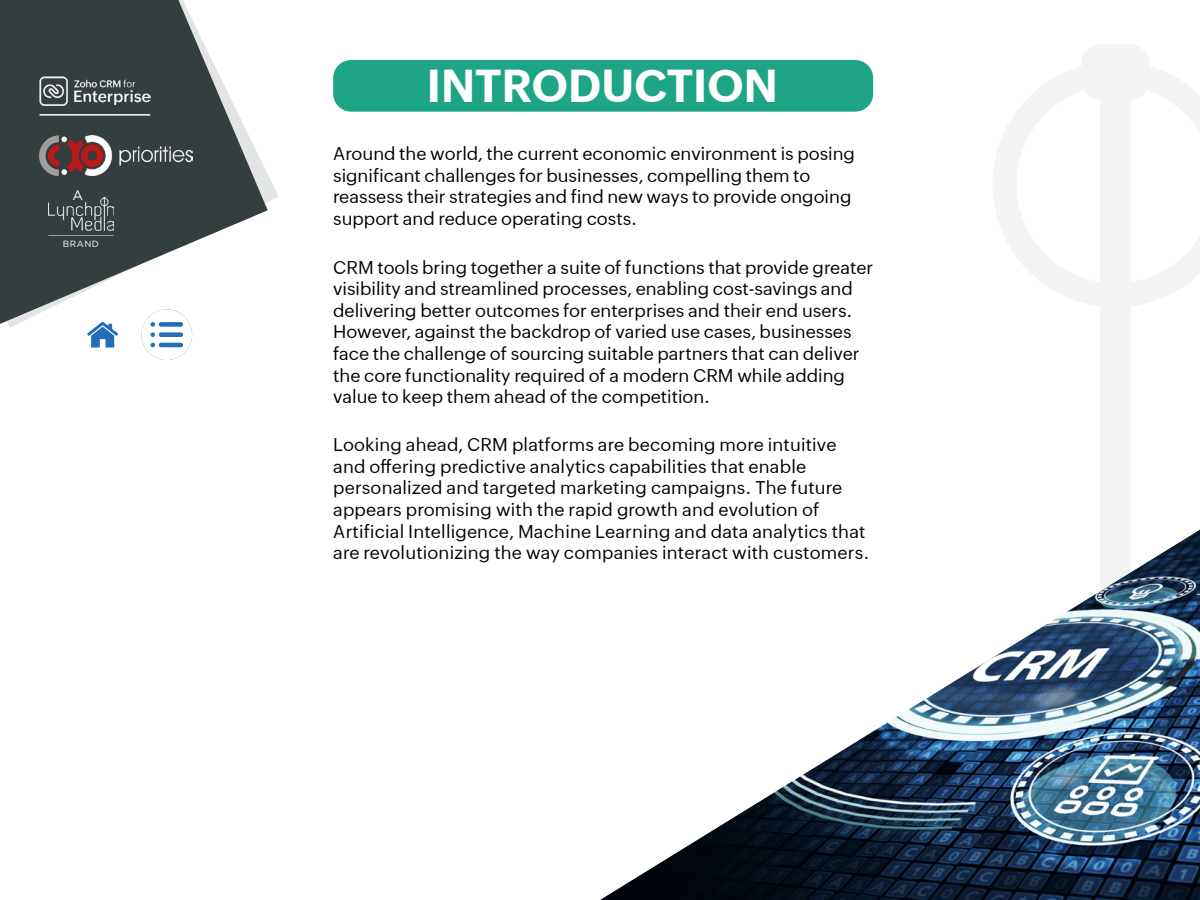
<style>
.page{position:relative;width:1200px;height:900px;background:#fff}
.page>*{position:absolute;margin:0;border:0;box-sizing:border-box;transform-origin:0 0}
.t1{font:700 45px "Zoho Puvi";color:#fff}
.t2{font:18px/21.6px "Zoho Puvi";color:#000}
.t3{font:13.5px "Gotham";color:#fff}
.t4{font:9px "Gotham";letter-spacing:.05em;color:#fff}
</style>
<div class="page">
<svg style="left:0;top:0;width:268px;height:327px;fill:#353e3f"></svg>
<img style="left:39px;top:135px;width:154px;height:40px">
<hr style="left:39px;top:114px;width:111px;height:2px;background:#fff">
<img style="left:48px;top:197px;width:66px;height:33px">
<svg style="left:48px;top:235px;width:66px;height:1px"></svg>
<img style="left:39px;top:76px;width:111px;height:29px">
<img style="left:600px;top:527px;width:600px;height:373px">
<div style="left:333px;top:60px;width:540px;height:52px;background:#1da586;border-radius:18px"></div>
<svg style="left:77px;top:309px;width:51px;height:39px"></svg>
<svg style="left:141px;top:309px;width:51px;height:51px"></svg>
<p class="t3" style="left:72px;top:186px;width:12px">A</p>
<p class="t4" style="left:63px;top:238px;width:37px">BRAND</p>
<h1 class="t1" style="left:427px;top:51px;width:353px">INTRODUCTION</h1>
<p class="t2" style="left:333px;top:141px;width:523px">Around the world, the current economic environment is posing significant challenges for businesses, compelling them to reassess their strategies and find new ways to provide ongoing support and reduce operating costs.</p>
<p class="t2" style="left:333px;top:255px;width:542px">CRM tools bring together a suite of functions that provide greater visibility and streamlined processes, enabling cost-savings and delivering better outcomes for enterprises and their end users.<br>However, against the backdrop of varied use cases, businesses face the challenge of sourcing suitable partners that can deliver the core functionality required of a modern CRM while adding value to keep them ahead of the competition.</p>
<p class="t2" style="left:333px;top:432px;width:538px">Looking ahead, CRM platforms are becoming more intuitive and offering predictive analytics capabilities that enable personalized and targeted marketing campaigns. The future appears promising with the rapid growth and evolution of Artificial Intelligence, Machine Learning and data analytics that are revolutionizing the way companies interact with customers.</p>
</div>
